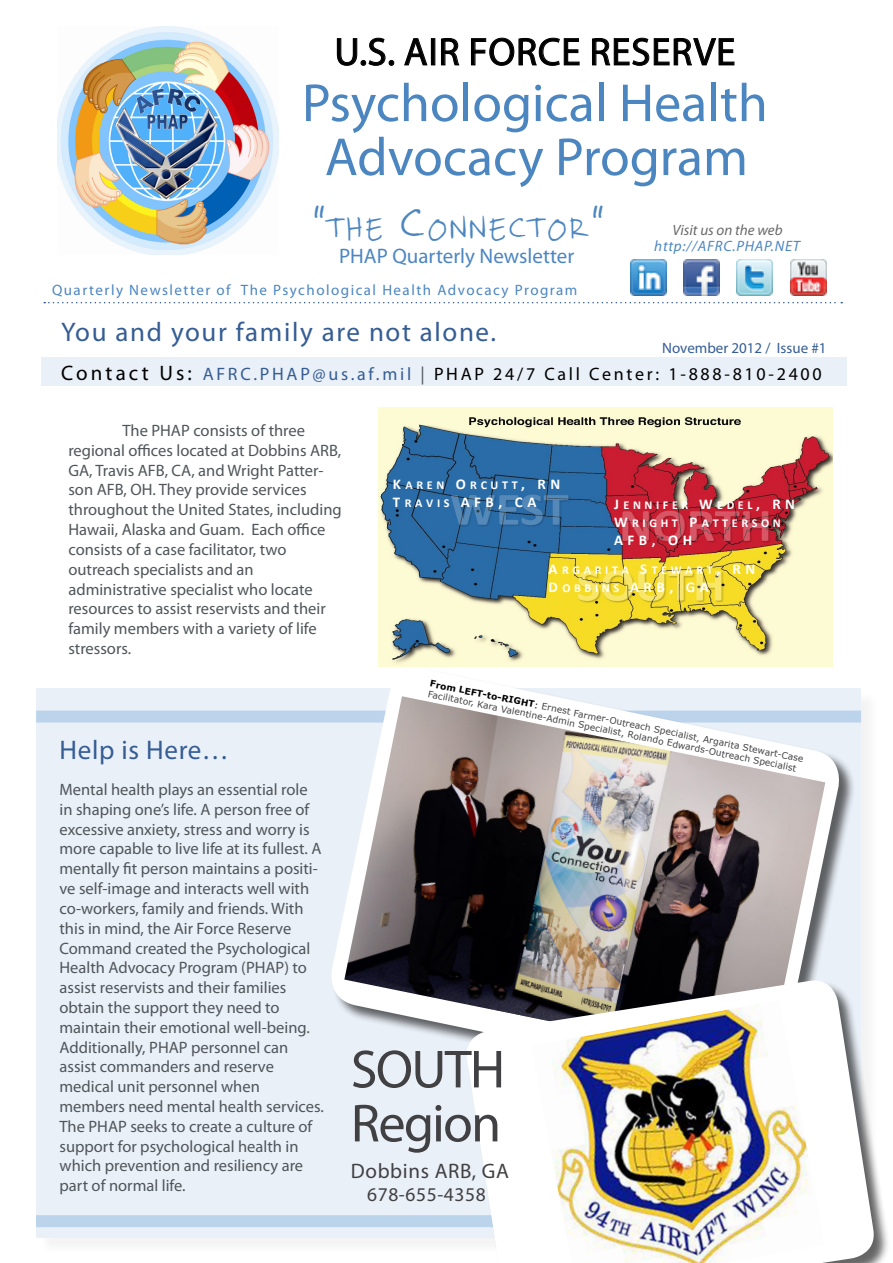
<style>
.page{position:relative;width:893px;height:1263px;background:#fff}
.page>*{position:absolute;margin:0;border:0;box-sizing:border-box;transform-origin:0 0}
.t1{font:54px/54px "Myriad Pro";color:#4c86c1;text-align:center}
.t2{font:54px/54px "Myriad Pro";letter-spacing:-.03em;color:#414043}
.t3{font:39px "Myriad Pro";letter-spacing:.02em;color:#000}
.t4{font:32.55px "Faraco Hand";letter-spacing:.07em;color:#4c86c1}
.t5{font:27px "Myriad Pro";letter-spacing:.06em;color:#355d94}
.t6{font:27px "Myriad Pro";letter-spacing:.025em;color:#355d94}
.t7{font:21px "Myriad Pro";color:#4c86c1}
.t8{font:21px "Myriad Pro";letter-spacing:.03em;color:#414043}
.t9{font:19.5px "Myriad Pro";letter-spacing:.03em;color:#414043}
.t10{font:18px "Myriad Pro";letter-spacing:.15em;color:#000}
.t11{font:16.5px/19.8px "Myriad Pro";color:#4f5559}
.t12{font:15px "Myriad Pro";letter-spacing:.1em;color:#4c86c1}
.t13{font:700 15px "Calibri";letter-spacing:.3em;color:#fff}
.t14{font:15px "Myriad Pro";color:#355d94}
.t15{font:italic 15px "Myriad Pro";letter-spacing:.05em;color:#4c86c1}
.t16{font:italic 15px "Myriad Pro";color:#696a6c}
.t17{font:700 12px/18px "Calibri";letter-spacing:.305em;color:#fff}
.t18{font:9px/11.1px "Verdana";color:#414043}
.s1{font-size:46.5px}
.s2{font-size:21px}
.s3{color:#355d94}
.s4{color:#4f5559}
.s5{font-size:15px}
.s6{font-size:12px}
.s7{font-weight:700;color:#000}
.s8{color:#000}
</style>
<div class="page">
<div style="left:38px;top:690px;width:842px;height:566px;background:#f7f7f7"></div>
<div style="left:36px;top:688px;width:825px;height:549px;background:#eaf0f8"></div>
<div style="left:36px;top:1215px;width:527px;height:12px;background:#bcd4eb"></div>
<div style="left:36px;top:710px;width:825px;height:12px;background:#bcd4eb"></div>
<div style="left:41px;top:357px;width:806px;height:29px;background:#eaf0f8"></div>
<img style="left:379px;top:408px;width:453px;height:255px">
<div style="left:332px;top:669px;width:524px;height:434px;background:#000;opacity:.6"></div>
<svg style="left:326px;top:663px;width:519px;height:429px"></svg>
<img style="left:344px;top:696px;width:481px;height:370px">
<div style="left:467px;top:981px;width:423px;height:282px;background:#000;opacity:.6"></div>
<svg style="left:463px;top:977px;width:414px;height:286px;fill:#fff"></svg>
<img style="left:531px;top:1000px;width:293px;height:263px">
<svg style="left:44px;top:302px;width:798px;height:1px"></svg>
<img style="left:57px;top:27px;width:222px;height:228px">
<svg style="left:337px;top:37px;width:57px;height:29px"></svg>
<svg style="left:404px;top:38px;width:24px;height:28px"></svg>
<div style="left:431px;top:39px;width:4px;height:26px;border:1px solid #000"></div>
<svg style="left:441px;top:38px;width:18px;height:28px"></svg>
<svg style="left:471px;top:37px;width:109px;height:29px"></svg>
<svg style="left:592px;top:37px;width:143px;height:29px"></svg>
<img style="left:683px;top:260px;width:36px;height:36px">
<img style="left:736px;top:260px;width:36px;height:36px">
<img style="left:790px;top:260px;width:36px;height:36px">
<img style="left:630px;top:260px;width:36px;height:36px">
<h2 class="t3" style="left:334px;top:28px;width:402px">U.S. AIR FORCE RESERVE</h2>
<h1 class="t1" style="left:302px;top:75px;width:467px">Psychological Health<br>Advocacy Program</h1>
<h3 class="t4" style="left:313px;top:209px;width:293px"><span class="s1">“</span>THE <span class="s1">C</span>ONNECTOR<span class="s1">“</span></h3>
<p class="t7" style="left:339px;top:243px;width:237px">PHAP Quarterly Newsletter</p>
<p class="t12" style="left:52px;top:281px;width:527px">Quarterly Newsletter of The Psychological Health Advocacy Program</p>
<h3 class="t5" style="left:61px;top:315px;width:436px">You and your family are not alone.</h3>
<p class="t16" style="left:672px;top:221px;width:112px">Visit us on the web</p>
<p class="t15" style="left:654px;top:237px;width:147px">http://AFRC.PHAP.NET</p>
<p class="t14" style="left:662px;top:338px;width:166px">November 2012 / Issue #1</p>
<p class="t10" style="left:61px;top:363px;width:762px"><span class="s2">Contact Us:</span> <span class="s3">AFRC.PHAP@us.af.mil</span> <span class="s4">|</span> PHAP 24/7 Call Center: 1-888-810-2400</p>
<p class="t11" style="left:68px;top:420px;width:275px;text-indent:54px">The PHAP consists of three regional offices located at Dobbins ARB, GA, Travis AFB, CA, and Wright Patter&shy;son AFB, OH. They provide services throughout the United States, including Hawaii, Alaska and Guam. Each office consists of a case facilitator, two outreach specialists and an administrative specialist who locate resources to assist reservists and their family members with a variety of life stressors.</p>
<h3 class="t6" style="left:60px;top:733px;width:171px">Help is Here…</h3>
<p class="t11" style="left:60px;top:779px;width:266px">Mental health plays an essential role in shaping one’s life. A person free of excessive anxiety, stress and worry is more capable to live life at its fullest. A mentally fit person maintains a positi&shy;ve self-image and interacts well with co-workers, family and friends. With this in mind, the Air Force Reserve Command created the Psychological Health Advocacy Program (PHAP) to assist reservists and their families obtain the support they need to maintain their emotional well-being.<br>Additionally, PHAP personnel can assist commanders and reserve medical unit personnel when members need mental health services.<br>The PHAP seeks to create a culture of support for psychological health in which prevention and resiliency are part of normal life.</p>
<p class="t17" style="left:393px;top:476px;width:169px"><span class="s5">K</span>AREN <span class="s5">O</span>RCUTT<span class="s5">, RN</span></p>
<p class="t13" style="left:393px;top:492px;width:145px">T<span class="s6">RAVIS</span> AFB, CA</p>
<p class="t17" style="left:614px;top:496px;width:183px"><span class="s5">J</span>ENNIFER <span class="s5">W</span>EDEL<span class="s5">, RN<br>W</span>RIGHT <span class="s5">P</span>ATTERSON</p>
<p class="t13" style="left:614px;top:531px;width:80px">AFB, OH</p>
<p class="t17" style="left:549px;top:561px;width:208px"><span class="s5">A</span>RGARITA <span class="s5">S</span>TEWART<span class="s5">, RN</span></p>
<p class="t13" style="left:549px;top:578px;width:162px">D<span class="s6">OBBINS</span> ARB, GA</p>
<p class="t18" style="left:432px;top:676px;width:382px;rotate:12deg"><span class="s7">From LEFT-to-RIGHT</span><span class="s8">:</span> Ernest Farmer-Outreach Specialist, Argarita Stewart-Case<br>Facilitator, Kara Valentine-Admin Specialist, Rolando Edwards-Outreach Specialist</p>
<h1 class="t2" style="left:351px;top:1041px;width:156px">SOUTH<br>Region</h1>
<p class="t8" style="left:351px;top:1158px;width:160px">Dobbins ARB, GA</p>
<p class="t9" style="left:367px;top:1183px;width:120px">678-655-4358</p>
</div>
